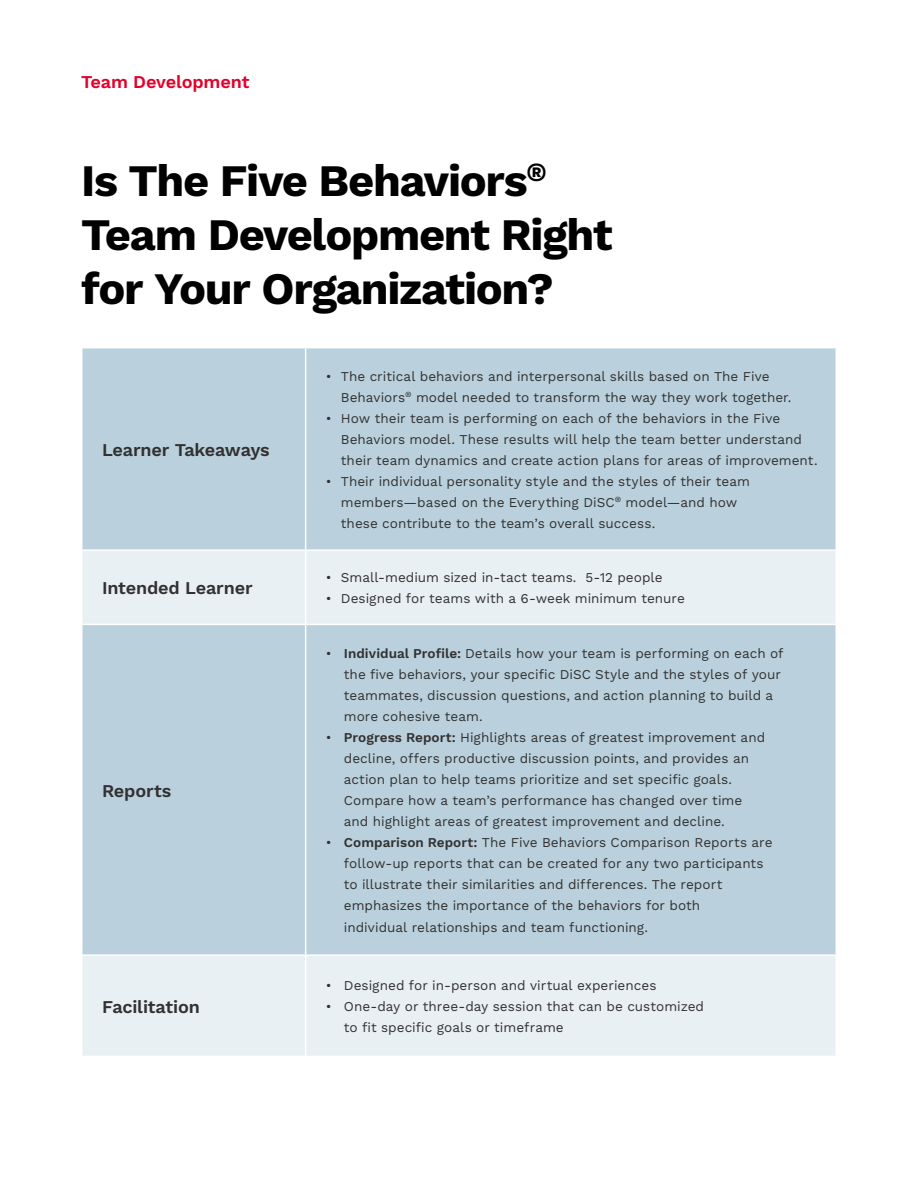
<style>
.page{position:relative;width:918px;height:1188px;background:#fff}
.page>*{position:absolute;margin:0;border:0;box-sizing:border-box;transform-origin:0 0}
.t1{font:700 45px/54px "Work Sans";letter-spacing:-.03em;color:#000}
.t2{font:600 18px "Work Sans";letter-spacing:-.01em;color:#323131}
.t3{font:600 18px "Work Sans";letter-spacing:-.01em;color:#e4002b}
.t4{font:13.5px/21px "Work Sans";color:#323131}
.s1{font-weight:600}
</style>
<div class="page">
<div style="left:82px;top:348px;width:754px;height:201px;background:#bad1dd"></div>
<svg style="left:82px;top:551px;width:754px;height:505px;background:#cadbe5"></svg>
<hr style="left:305px;top:551px;width:1px;height:73px;background:#fff">
<hr style="left:81px;top:624px;width:225px;height:1px;background:#fff">
<hr style="left:306px;top:624px;width:531px;height:1px;background:#fff">
<hr style="left:305px;top:625px;width:1px;height:329px;background:#fff">
<hr style="left:81px;top:954px;width:225px;height:2px;background:#fff">
<hr style="left:306px;top:954px;width:531px;height:2px;background:#fff">
<hr style="left:305px;top:956px;width:1px;height:100px;background:#fff">
<hr style="left:305px;top:348px;width:1px;height:201px;background:#fff">
<h2 class="t3" style="left:81px;top:72px;width:170px">Team Development</h2>
<h1 class="t1" style="left:81px;top:156px;width:533px">Is The Five Behaviors<sup>®<br></sup>Team Development Right for Your Organization?</h1>
<h2 class="t2" style="left:102px;top:439px;width:169px">Learner Takeaways</h2>
<h2 class="t2" style="left:102px;top:578px;width:152px">Intended Learner</h2>
<h2 class="t2" style="left:102px;top:780px;width:71px">Reports</h2>
<h2 class="t2" style="left:102px;top:996px;width:99px">Facilitation</h2>
<p class="t4" style="left:341px;top:366px;width:452px;text-indent:-15px">• The critical behaviors and interpersonal skills based on The Five<br>Behaviors<sup>®</sup> model needed to transform the way they work together.</p>
<p class="t4" style="left:341px;top:408px;width:478px;text-indent:-15px">• How their team is performing on each of the behaviors in the Five<br>Behaviors model. These results will help the team better understand their team dynamics and create action plans for areas of improvement.</p>
<p class="t4" style="left:341px;top:471px;width:411px;text-indent:-15px">• Their individual personality style and the styles of their team members—based on the Everything DiSC<sup>®</sup> model—and how these contribute to the team’s overall success.</p>
<p class="t4" style="left:326px;top:567px;width:338px">• Small-medium sized in-tact teams. 5-12 people</p>
<p class="t4" style="left:326px;top:588px;width:361px">• Designed for teams with a 6-week minimum tenure</p>
<p class="t4" style="left:344px;top:644px;width:441px;text-indent:-18px">• <span class="s1">Individual Profile:</span> Details how your team is performing on each of the five behaviors, your specific DiSC Style and the styles of your teammates, discussion questions, and action planning to build a more cohesive team.</p>
<p class="t4" style="left:344px;top:728px;width:423px;text-indent:-18px">• <span class="s1">Progress Report:</span> Highlights areas of greatest improvement and decline, offers productive discussion points, and provides an action plan to help teams prioritize and set specific goals.<br>Compare how a team’s performance has changed over time and highlight areas of greatest improvement and decline.</p>
<p class="t4" style="left:344px;top:833px;width:430px;text-indent:-18px">• <span class="s1">Comparison Report:</span> The Five Behaviors Comparison Reports are follow-up reports that can be created for any two participants to illustrate their similarities and differences. The report emphasizes the importance of the behaviors for both<br>individual relationships and team functioning.</p>
<p class="t4" style="left:326px;top:975px;width:332px">• Designed for in-person and virtual experiences</p>
<p class="t4" style="left:344px;top:996px;width:362px;text-indent:-18px">• One-day or three-day session that can be customized to fit specific goals or timeframe</p>
</div>
